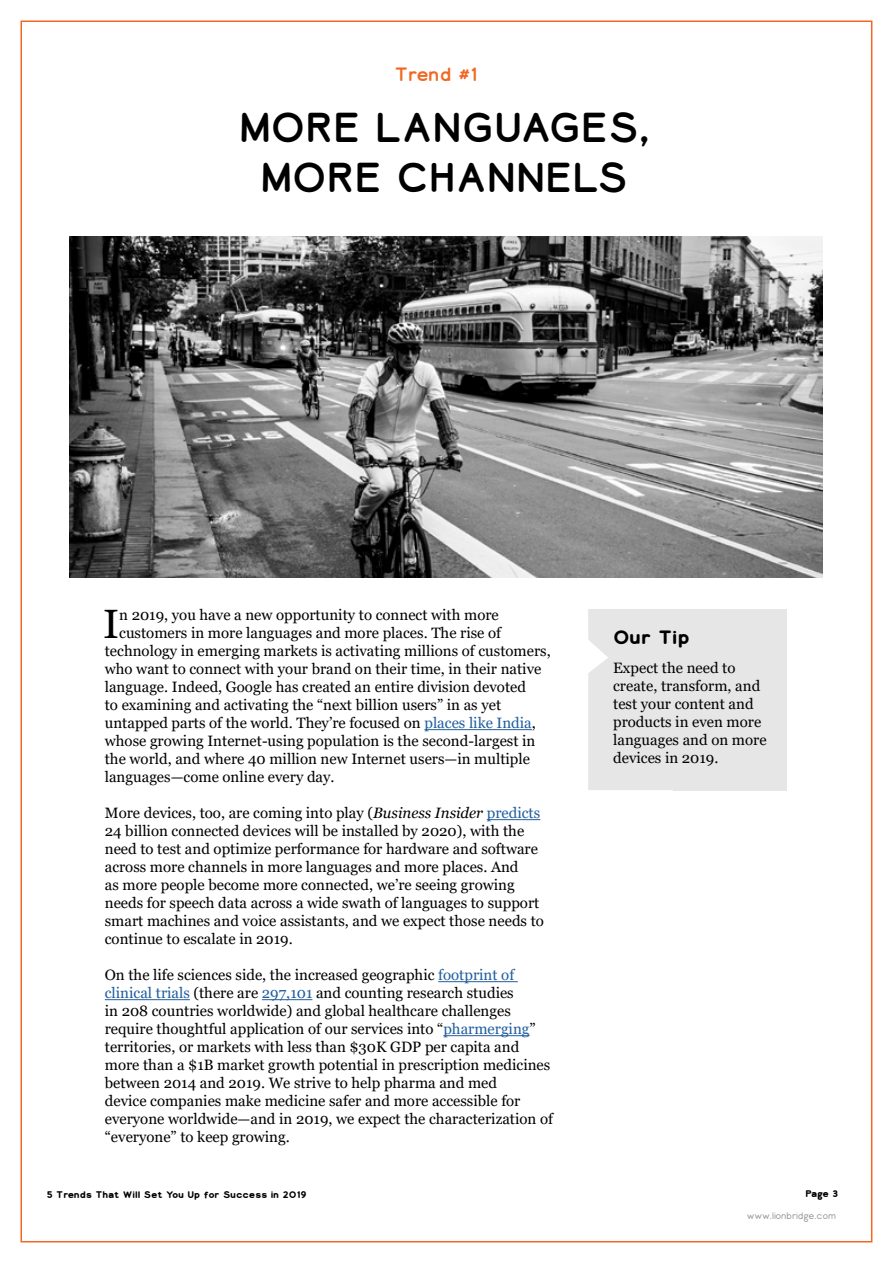
<style>
.page{position:relative;width:893px;height:1263px;background:#fff}
.page>*{position:absolute;margin:0;border:0;box-sizing:border-box;transform-origin:0 0}
.t1{font:40.95px "Georgia";color:#000}
.t2{font:39px/49.5px "Lionbridge Sans";color:#000;text-align:center}
.t3{font:18px "Lionbridge Sans";color:#f26723}
.t4{font:700 18px "Lionbridge Sans";color:#000}
.t5{font:15px/18px "Georgia";color:#000}
.t6{font:700 9px "Lionbridge Sans";color:#000}
.t7{font:300 9px "Lionbridge Sans";letter-spacing:-.02em;color:#969696}
.s1{color:#215e9e}
.s2{font-style:italic}
</style>
<div class="page">
<div style="left:674px;top:609px;width:113px;height:181px;background:#e5e6e5"></div>
<img style="left:70px;top:236px;width:752px;height:341px">
<hr style="left:424px;top:729px;width:108px;height:1px;background:#215e9e">
<hr style="left:487px;top:819px;width:53px;height:1px;background:#215e9e">
<hr style="left:438px;top:981px;width:80px;height:1px;background:#215e9e">
<hr style="left:105px;top:999px;width:85px;height:1px;background:#215e9e">
<hr style="left:262px;top:999px;width:50px;height:1px;background:#215e9e">
<hr style="left:443px;top:1035px;width:86px;height:1px;background:#215e9e">
<div style="left:588px;top:609px;width:86px;height:181px;background:#e5e6e5"></div>
<p class="t3" style="left:395px;top:61px;width:84px">Trend #1</p>
<h2 class="t2" style="left:240px;top:103px;width:411px">MORE LANGUAGES,<br>MORE CHANNELS</h2>
<h1 class="t1" style="left:103px;top:599px;width:17px">I</h1>
<p class="t5" style="left:119px;top:606px;width:381px">n 2019, you have a new opportunity to connect with more</p>
<p class="t5" style="left:119px;top:624px;width:383px">customers in more languages and more places. The rise of</p>
<p class="t5" style="left:105px;top:642px;width:447px">technology in emerging markets is activating millions of customers,</p>
<p class="t5" style="left:105px;top:660px;width:438px">who want to connect with your brand on their time, in their native</p>
<p class="t5" style="left:105px;top:678px;width:423px">language. Indeed, Google has created an entire division devoted</p>
<p class="t5" style="left:105px;top:696px;width:398px">to examining and activating the “next billion users” in as yet</p>
<p class="t5" style="left:105px;top:714px;width:433px">untapped parts of the world. They’re focused on <span class="s1">places like India</span>,</p>
<p class="t5" style="left:105px;top:732px;width:432px">whose growing Internet-using population is the second-largest in</p>
<p class="t5" style="left:105px;top:750px;width:427px">the world, and where 40 million new Internet users—in multiple</p>
<p class="t5" style="left:105px;top:768px;width:231px">languages—come online every day.</p>
<p class="t5" style="left:105px;top:804px;width:441px">More devices, too, are coming into play (<span class="s2">Business Insider</span> <span class="s1">predicts </span>24 billion connected devices will be installed by 2020), with the need to test and optimize performance for hardware and software across more channels in more languages and more places. And<br>as more people become more connected, we’re seeing growing needs for speech data across a wide swath of languages to support smart machines and voice assistants, and we expect those needs to continue to escalate in 2019.</p>
<p class="t5" style="left:105px;top:966px;width:450px">On the life sciences side, the increased geographic <span class="s1">footprint of clinical trials</span> (there are <span class="s1">297,101</span> and counting research studies<br>in 208 countries worldwide) and global healthcare challenges require thoughtful application of our services into “<span class="s1">pharmerging</span>” territories, or markets with less than $30K GDP per capita and more than a $1B market growth potential in prescription medicines between 2014 and 2019. We strive to help pharma and med<br>device companies make medicine safer and more accessible for everyone worldwide—and in 2019, we expect the characterization of “everyone” to keep growing.</p>
<p class="t4" style="left:613px;top:624px;width:78px">Our Tip</p>
<p class="t5" style="left:613px;top:659px;width:155px">Expect the need to create, transform, and test your content and products in even more languages and on more devices in 2019.</p>
<p class="t6" style="left:47px;top:1189px;width:261px">5 Trends That Will Set You Up for Success in 2019</p>
<p class="t6" style="left:805px;top:1187px;width:34px">Page 3</p>
<p class="t7" style="left:747px;top:1209px;width:91px">www.lionbridge.com</p>
</div>
